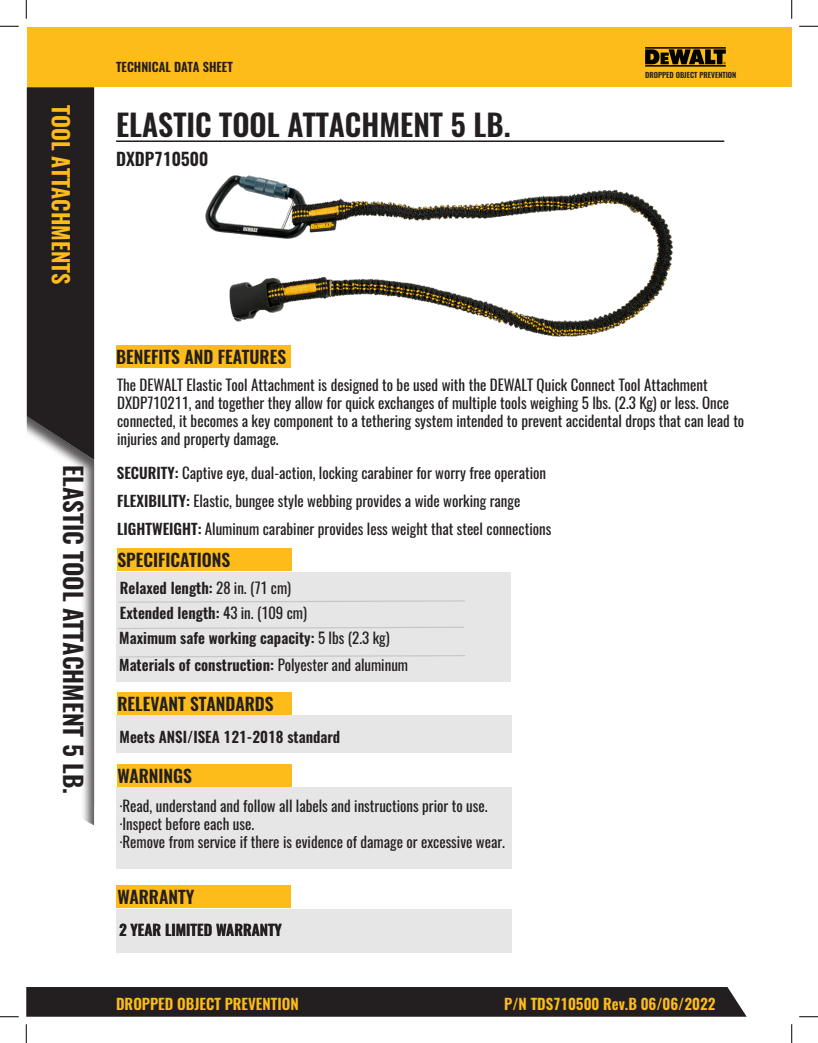
<style>
.page{position:relative;width:818px;height:1043px;background:#fff}
.page>*{position:absolute;margin:0;border:0;box-sizing:border-box;transform-origin:0 0}
.t1{font:600 30px "Oswald";color:#231f20}
.t2{font:600 25px "Oswald";color:#231f20}
.t3{font:600 22.5px "Oswald";color:#fdbc19}
.t4{font:600 17.5px "Oswald";color:#231f20}
.t5{font:15px/18px "Oswald";color:#231f20}
.t6{font:600 15px "Oswald";color:#231f20}
.t7{font:600 15px "Oswald";color:#fdbc19}
.t8{font:600 12.5px "Oswald";color:#231f20}
.t9{font:600 7.5px "Oswald";color:#231f20}
.s1{font-weight:600}
.s2{font-weight:400}
</style>
<div class="page">
<div style="left:117px;top:571px;width:393px;height:110px;background:#e6e6e6"></div>
<div style="left:117px;top:715px;width:395px;height:38px;background:#e6e6e6"></div>
<div style="left:116px;top:909px;width:396px;height:43px;background:#e6e6e6"></div>
<div style="left:117px;top:787px;width:395px;height:81px;background:#e6e6e6"></div>
<div style="left:27px;top:27px;width:764px;height:60px;background:#fdbc19"></div>
<div style="left:27px;top:87px;width:67px;height:327px;background:#231f20"></div>
<div style="left:26px;top:414px;width:69px;height:413px;background:#231f20;opacity:.75"></div>
<hr style="left:116px;top:141px;width:608px;height:1px;background:#231f20">
<div style="left:116px;top:345px;width:175px;height:23px;background:#fdbc19"></div>
<div style="left:117px;top:548px;width:174px;height:23px;background:#fdbc19"></div>
<div style="left:117px;top:692px;width:175px;height:23px;background:#fdbc19"></div>
<div style="left:116px;top:884px;width:175px;height:23px;background:#fdbc19"></div>
<div style="left:117px;top:763px;width:175px;height:23px;background:#fdbc19"></div>
<svg style="left:119px;top:600px;width:346px;height:3px"></svg>
<svg style="left:118px;top:627px;width:346px;height:2px"></svg>
<svg style="left:119px;top:655px;width:346px;height:3px"></svg>
<hr style="left:645px;top:47px;width:80px;height:2px;background:#000">
<svg style="left:645px;top:49px;width:80px;height:15px"></svg>
<hr style="left:645px;top:65px;width:80px;height:2px;background:#000">
<img style="left:205px;top:175px;width:468px;height:162px">
<div style="left:26px;top:987px;width:720px;height:29px;background:#231f20"></div>
<svg style="left:0;top:25px;width:19px;height:2px"></svg>
<svg style="left:799px;top:25px;width:19px;height:2px"></svg>
<svg style="left:0;top:1016px;width:19px;height:1px"></svg>
<svg style="left:799px;top:1016px;width:19px;height:1px"></svg>
<svg style="left:25px;top:0;width:2px;height:19px"></svg>
<svg style="left:25px;top:1024px;width:2px;height:18px"></svg>
<svg style="left:791px;top:0;width:1px;height:19px"></svg>
<svg style="left:791px;top:1024px;width:1px;height:18px"></svg>
<p class="t3" style="left:77px;top:105px;width:181px;rotate:90deg">TOOL ATTACHMENTS</p>
<p class="t3" style="left:77px;top:156px;width:96px;rotate:90deg">LANYARDS</p>
<p class="t2" style="left:91px;top:465px;width:330px;rotate:90deg">ELASTIC TOOL ATTACHMENT 5 LB.</p>
<p class="t2" style="left:79px;top:488px;width:202px;rotate:90deg">HARD HAT LANYARD</p>
<p class="t8" style="left:116px;top:58px;width:118px">TECHNICAL DATA SHEET</p>
<p class="t1" style="left:116px;top:103px;width:396px">ELASTIC TOOL ATTACHMENT 5 LB.</p>
<p class="t4" style="left:116px;top:147px;width:94px">DXDP710500</p>
<p class="t4" style="left:116px;top:345px;width:172px">BENEFITS AND FEATURES</p>
<p class="t9" style="left:645px;top:70px;width:93px">DROPPED OBJECT PREVENTION</p>
<p class="t5" style="left:117px;top:376px;width:628px">The DEWALT Elastic Tool Attachment is designed to be used with the DEWALT Quick Connect Tool Attachment DXDP710211, and together they allow for quick exchanges of multiple tools weighing 5 lbs. (2.3 Kg) or less. Once connected, it becomes a key component to a tethering system intended to prevent accidental drops that can lead to injuries and property damage.</p>
<p class="t5" style="left:117px;top:463px;width:430px"><span class="s1">SECURITY:</span> Captive eye, dual-action, locking carabiner for worry free operation</p>
<p class="t5" style="left:117px;top:492px;width:404px"><span class="s1">FLEXIBILITY:</span> Elastic, bungee style webbing provides a wide working range</p>
<p class="t5" style="left:117px;top:520px;width:435px"><span class="s1">LIGHTWEIGHT:</span> Aluminum carabiner provides less weight that steel connections</p>
<p class="t4" style="left:117px;top:548px;width:115px">SPECIFICATIONS</p>
<p class="t6" style="left:120px;top:577px;width:173px">Relaxed length: <span class="s2">28 in. (71 cm)</span></p>
<p class="t6" style="left:120px;top:602px;width:189px">Extended length: <span class="s2">43 in. (109 cm)</span></p>
<p class="t6" style="left:119px;top:627px;width:272px">Maximum safe working capacity: <span class="s2">5 lbs (2.3 kg)</span></p>
<p class="t6" style="left:119px;top:654px;width:290px">Materials of construction: <span class="s2">Polyester and aluminum</span></p>
<p class="t4" style="left:117px;top:692px;width:158px">RELEVANT STANDARDS</p>
<p class="t6" style="left:120px;top:726px;width:222px">Meets ANSI/ISEA 121-2018 standard</p>
<p class="t4" style="left:117px;top:763px;width:76px">WARNINGS</p>
<p class="t5" style="left:120px;top:796px;width:369px">·Read, understand and follow all labels and instructions prior to use.</p>
<p class="t5" style="left:120px;top:814px;width:136px">·Inspect before each use.</p>
<p class="t5" style="left:120px;top:832px;width:386px">·Remove from service if there is evidence of damage or excessive wear.</p>
<p class="t4" style="left:117px;top:884px;width:78px">WARRANTY</p>
<p class="t6" style="left:119px;top:919px;width:164px">2 YEAR LIMITED WARRANTY</p>
<p class="t7" style="left:116px;top:993px;width:184px">DROPPED OBJECT PREVENTION</p>
<p class="t7" style="left:504px;top:993px;width:213px">P/N TDS710500 Rev.B 06/06/2022</p>
</div>
